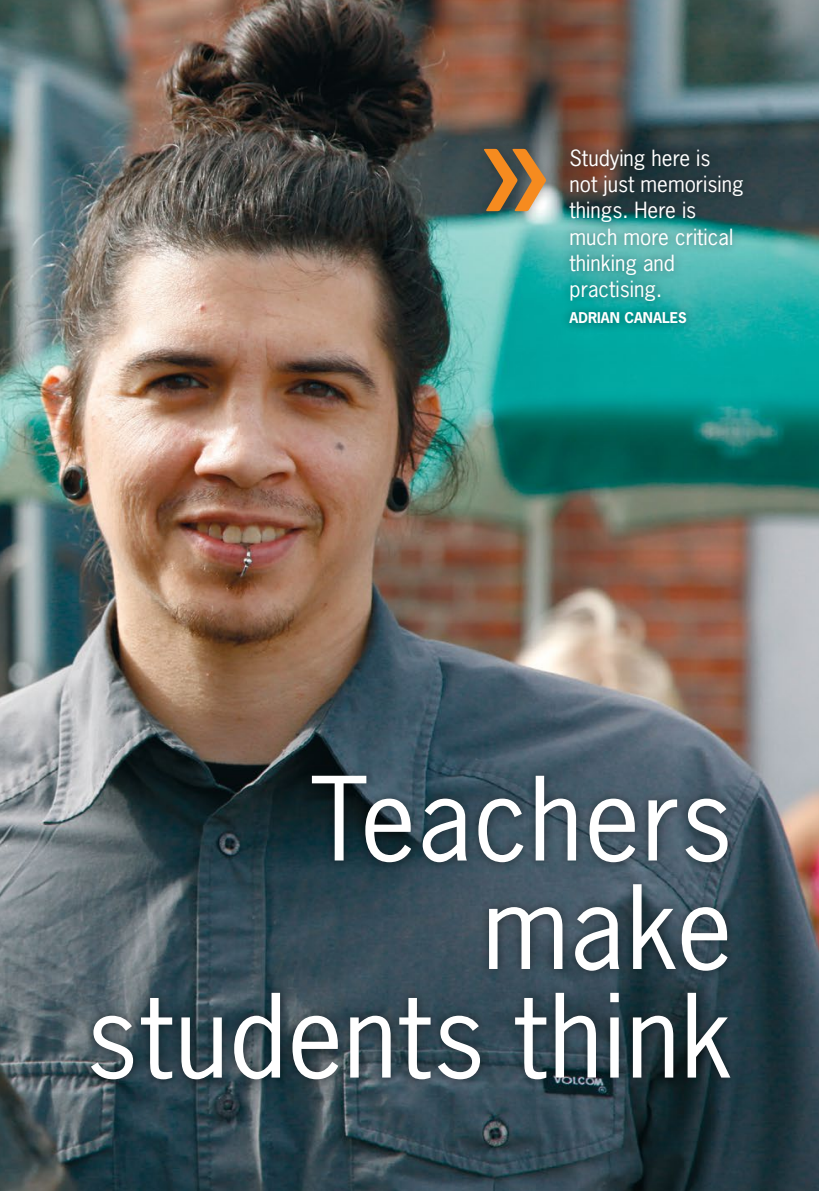
<style>
.page{position:relative;width:819px;height:1191px;background:#fff}
.page>*{position:absolute;margin:0;border:0;box-sizing:border-box;transform-origin:0 0}
.t1{font:108.85px/108.5px "News Gothic";letter-spacing:.01em;color:#fff;text-align:right}
.t2{font:21px/26.2px "News Gothic";color:#fff}
.t3{font:700 14px "News Gothic";color:#fff}
</style>
<div class="page">
<img style="left:0;top:0;width:819px;height:1191px">
<div style="left:81px;top:765px;width:658px;height:325px;background:#000;opacity:.5"></div>
<div style="left:559px;top:139px;width:194px;height:195px;background:#000;opacity:.5"></div>
<div style="left:502px;top:138px;width:54px;height:84px;background:#000;opacity:.22"></div>
<div style="left:474px;top:138px;width:53px;height:84px;background:#000;opacity:.22"></div>
<svg style="left:483px;top:149px;width:63px;height:62px;background:#9d7547"></svg>
<p class="t2" style="left:569px;top:144px;width:176px">Studying here is not just memorising things. Here is much more critical thinking and practising.</p>
<p class="t3" style="left:569px;top:309px;width:119px">ADRIAN CANALES</p>
<h1 class="t1" style="left:86px;top:764px;width:648px">Teachers make students think</h1>
</div>
